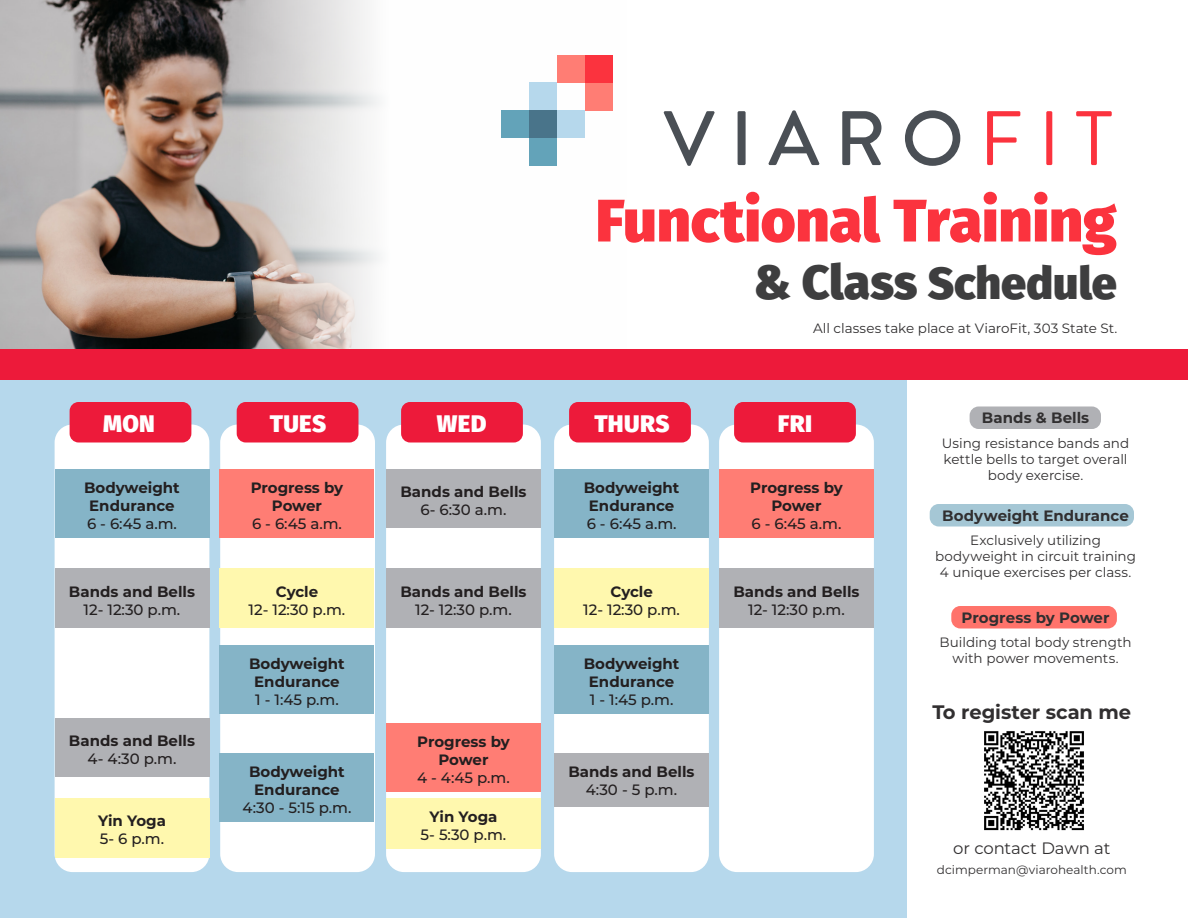
<style>
.page{position:relative;width:1188px;height:918px;background:#fff}
.page>*{position:absolute;margin:0;border:0;box-sizing:border-box;transform-origin:0 0}
.Heading_H1{font:800 60px "Fira Sans";letter-spacing:-.005em;color:#fb333e}
.Heading_H1-2{font:800 45px "Fira Sans";color:#3e3e3f}
.Heading_H1-3{font:800 24px "Fira Sans";letter-spacing:.015em;color:#fff}
.Content{font:700 19.5px "Montserrat";letter-spacing:-.005em;color:#312f30}
.Content-2{font:16.5px "Montserrat";letter-spacing:-.005em;color:#312f30}
.t1{font:500 15px/18px "Montserrat";color:#231f20}
.t2{font:700 15px "Montserrat";color:#231f20}
.Content-3{font:700 15px "Montserrat";color:#312f30}
.Content-4{font:13.5px/16.2px "Montserrat";color:#312f30;text-align:center}
.Content-5{font:12px "Montserrat";color:#312f30}
.s1{font-size:48px}
.s2{font-weight:700}
</style>
<div class="page">
<div style="left:951px;top:606px;width:166px;height:22px;background:#ff736b;border-radius:9px"></div>
<div style="left:930px;top:504px;width:204px;height:22px;background:#a5c7d5;border-radius:9px"></div>
<div style="left:0;top:362px;width:906px;height:556px;background:#b6d8ec"></div>
<img style="left:0;top:0;width:380px;height:349px">
<div style="left:970px;top:406px;width:131px;height:23px;background:#b0b1b5;border-radius:9px"></div>
<div style="left:529px;top:82px;width:28px;height:28px;background:#b6d8ec"></div>
<div style="left:529px;top:110px;width:28px;height:28px;background:#49748a"></div>
<div style="left:501px;top:110px;width:28px;height:28px;background:#63a3b9"></div>
<div style="left:557px;top:110px;width:28px;height:28px;background:#b6d8ec"></div>
<div style="left:529px;top:138px;width:28px;height:28px;background:#63a3b9"></div>
<div style="left:585px;top:55px;width:28px;height:28px;background:#fb333e"></div>
<div style="left:557px;top:55px;width:28px;height:28px;background:#ff7d74"></div>
<div style="left:585px;top:83px;width:28px;height:28px;background:#ff7d74"></div>
<svg style="left:663px;top:111px;width:52px;height:55px"></svg>
<div style="left:738px;top:111px;width:8px;height:54px;background:#4a4f55"></div>
<svg style="left:768px;top:110px;width:52px;height:55px"></svg>
<svg style="left:842px;top:111px;width:39px;height:54px"></svg>
<svg style="left:905px;top:110px;width:55px;height:56px"></svg>
<svg style="left:987px;top:111px;width:33px;height:54px"></svg>
<div style="left:1046px;top:111px;width:6px;height:54px;background:#fb333e"></div>
<svg style="left:1076px;top:111px;width:36px;height:54px"></svg>
<div style="left:554px;top:424px;width:155px;height:448px;background:#fff;border-radius:18px"></div>
<div style="left:569px;top:402px;width:122px;height:40px;background:#ed1a3a;border-radius:9px"></div>
<div style="left:0;top:349px;width:1188px;height:31px;background:#ed1a3a"></div>
<div style="left:55px;top:424px;width:154px;height:448px;background:#fff;border-radius:18px"></div>
<div style="left:220px;top:424px;width:155px;height:448px;background:#fff;border-radius:18px"></div>
<div style="left:70px;top:402px;width:121px;height:40px;background:#ed1a3a;border-radius:9px"></div>
<div style="left:55px;top:470px;width:154px;height:68px;background:#85b4c7"></div>
<div style="left:554px;top:470px;width:155px;height:68px;background:#85b4c7"></div>
<div style="left:386px;top:424px;width:155px;height:448px;background:#fff;border-radius:18px"></div>
<div style="left:401px;top:402px;width:122px;height:40px;background:#ed1a3a;border-radius:9px"></div>
<div style="left:719px;top:424px;width:155px;height:448px;background:#fff;border-radius:18px"></div>
<div style="left:734px;top:402px;width:122px;height:40px;background:#ed1a3a;border-radius:9px"></div>
<div style="left:237px;top:402px;width:121px;height:40px;background:#ed1a3a;border-radius:9px"></div>
<div style="left:220px;top:645px;width:154px;height:69px;background:#85b4c7"></div>
<div style="left:554px;top:645px;width:155px;height:69px;background:#85b4c7"></div>
<div style="left:220px;top:754px;width:154px;height:68px;background:#85b4c7"></div>
<div style="left:55px;top:568px;width:154px;height:60px;background:#b0b1b5"></div>
<div style="left:386px;top:568px;width:155px;height:60px;background:#b0b1b5"></div>
<div style="left:719px;top:568px;width:155px;height:60px;background:#b0b1b5"></div>
<div style="left:55px;top:718px;width:154px;height:59px;background:#b0b1b5"></div>
<div style="left:386px;top:470px;width:155px;height:58px;background:#b0b1b5"></div>
<div style="left:554px;top:754px;width:155px;height:53px;background:#b0b1b5"></div>
<div style="left:220px;top:470px;width:154px;height:68px;background:#ff7d74"></div>
<div style="left:719px;top:470px;width:155px;height:68px;background:#ff7d74"></div>
<div style="left:386px;top:723px;width:155px;height:69px;background:#ff7d74"></div>
<img style="left:984px;top:731px;width:100px;height:100px">
<div style="left:220px;top:568px;width:154px;height:60px;background:#fff8ae"></div>
<div style="left:554px;top:568px;width:155px;height:60px;background:#fff8ae"></div>
<div style="left:55px;top:798px;width:154px;height:60px;background:#fff8ae"></div>
<div style="left:386px;top:798px;width:155px;height:51px;background:#fff8ae"></div>
<p class="Heading_H1" style="left:596px;top:167px;width:523px">Functional Training</p>
<p class="Heading_H1-2" style="left:754px;top:243px;width:365px"><span class="s1">&amp; Class</span> Schedule</p>
<p class="Content-4" style="left:813px;top:320px;width:306px">All classes take place at ViaroFit, 303 State St.</p>
<p class="Heading_H1-3" style="left:103px;top:402px;width:53px">MON</p>
<p class="Heading_H1-3" style="left:594px;top:402px;width:77px">THURS</p>
<p class="Heading_H1-3" style="left:270px;top:402px;width:58px">TUES</p>
<p class="Heading_H1-3" style="left:437px;top:402px;width:51px">WED</p>
<p class="Heading_H1-3" style="left:778px;top:402px;width:36px">FRI</p>
<p class="t2" style="left:84px;top:477px;width:97px">Bodyweight</p>
<p class="t1" style="left:87px;top:496px;width:92px"><span class="s2">Endurance<br></span>6 - 6:45 a.m.</p>
<p class="t2" style="left:251px;top:477px;width:94px">Progress by</p>
<p class="t1" style="left:252px;top:496px;width:91px;text-align:center"><span class="s2">Power<br></span>6 - 6:45 a.m.</p>
<p class="t2" style="left:400px;top:481px;width:128px">Bands and Bells</p>
<p class="t1" style="left:420px;top:500px;width:88px">6- 6:30 a.m.</p>
<p class="t2" style="left:584px;top:477px;width:97px">Bodyweight</p>
<p class="t1" style="left:587px;top:496px;width:91px"><span class="s2">Endurance<br></span>6 - 6:45 a.m.</p>
<p class="t2" style="left:750px;top:477px;width:94px">Progress by</p>
<p class="t1" style="left:752px;top:496px;width:92px;text-align:center"><span class="s2">Power<br></span>6 - 6:45 a.m.</p>
<p class="t2" style="left:69px;top:580px;width:128px">Bands and Bells</p>
<p class="t1" style="left:84px;top:600px;width:98px">12- 12:30 p.m.</p>
<p class="t2" style="left:276px;top:580px;width:44px">Cycle</p>
<p class="t1" style="left:249px;top:600px;width:98px">12- 12:30 p.m.</p>
<p class="t2" style="left:400px;top:580px;width:128px">Bands and Bells</p>
<p class="t1" style="left:415px;top:600px;width:98px">12- 12:30 p.m.</p>
<p class="t2" style="left:610px;top:580px;width:44px">Cycle</p>
<p class="t1" style="left:583px;top:600px;width:98px">12- 12:30 p.m.</p>
<p class="t2" style="left:733px;top:580px;width:128px">Bands and Bells</p>
<p class="t1" style="left:748px;top:600px;width:98px">12- 12:30 p.m.</p>
<p class="t2" style="left:249px;top:652px;width:97px">Bodyweight</p>
<p class="t1" style="left:254px;top:672px;width:87px"><span class="s2">Endurance<br></span>1 - 1:45 p.m.</p>
<p class="t2" style="left:584px;top:652px;width:97px">Bodyweight</p>
<p class="t1" style="left:589px;top:672px;width:87px"><span class="s2">Endurance<br></span>1 - 1:45 p.m.</p>
<p class="t2" style="left:69px;top:730px;width:128px">Bands and Bells</p>
<p class="t1" style="left:88px;top:749px;width:90px">4- 4:30 p.m.</p>
<p class="t2" style="left:98px;top:810px;width:69px">Yin Yoga</p>
<p class="t1" style="left:100px;top:829px;width:66px">5- 6 p.m.</p>
<p class="t2" style="left:249px;top:761px;width:97px">Bodyweight</p>
<p class="t1" style="left:243px;top:780px;width:110px;text-align:center"><span class="s2">Endurance<br></span>4:30 - 5:15 p.m.</p>
<p class="t2" style="left:417px;top:730px;width:94px">Progress by</p>
<p class="t1" style="left:417px;top:750px;width:94px;text-align:center"><span class="s2">Power<br></span>4 - 4:45 p.m.</p>
<p class="t2" style="left:430px;top:806px;width:69px">Yin Yoga</p>
<p class="t1" style="left:421px;top:825px;width:87px">5- 5:30 p.m.</p>
<p class="t2" style="left:568px;top:761px;width:128px">Bands and Bells</p>
<p class="t1" style="left:586px;top:780px;width:93px">4:30 - 5 p.m.</p>
<p class="Content-3" style="left:982px;top:407px;width:109px">Bands &amp; Bells</p>
<p class="Content-4" style="left:942px;top:435px;width:189px">Using resistance bands and kettle bells to target overall body exercise.</p>
<p class="Content-3" style="left:942px;top:505px;width:188px">Bodyweight Endurance</p>
<p class="Content-4" style="left:935px;top:531px;width:202px">Exclusively utilizing bodyweight in circuit training<br>4 unique exercises per class.</p>
<p class="Content-3" style="left:962px;top:607px;width:149px">Progress by Power</p>
<p class="Content-4" style="left:940px;top:633px;width:194px">Building total body strength with power movements.</p>
<p class="Content" style="left:932px;top:698px;width:200px">To register scan me</p>
<p class="Content-2" style="left:953px;top:836px;width:159px">or contact Dawn at</p>
<p class="Content-5" style="left:937px;top:862px;width:192px">dcimperman@viarohealth.com</p>
</div>
